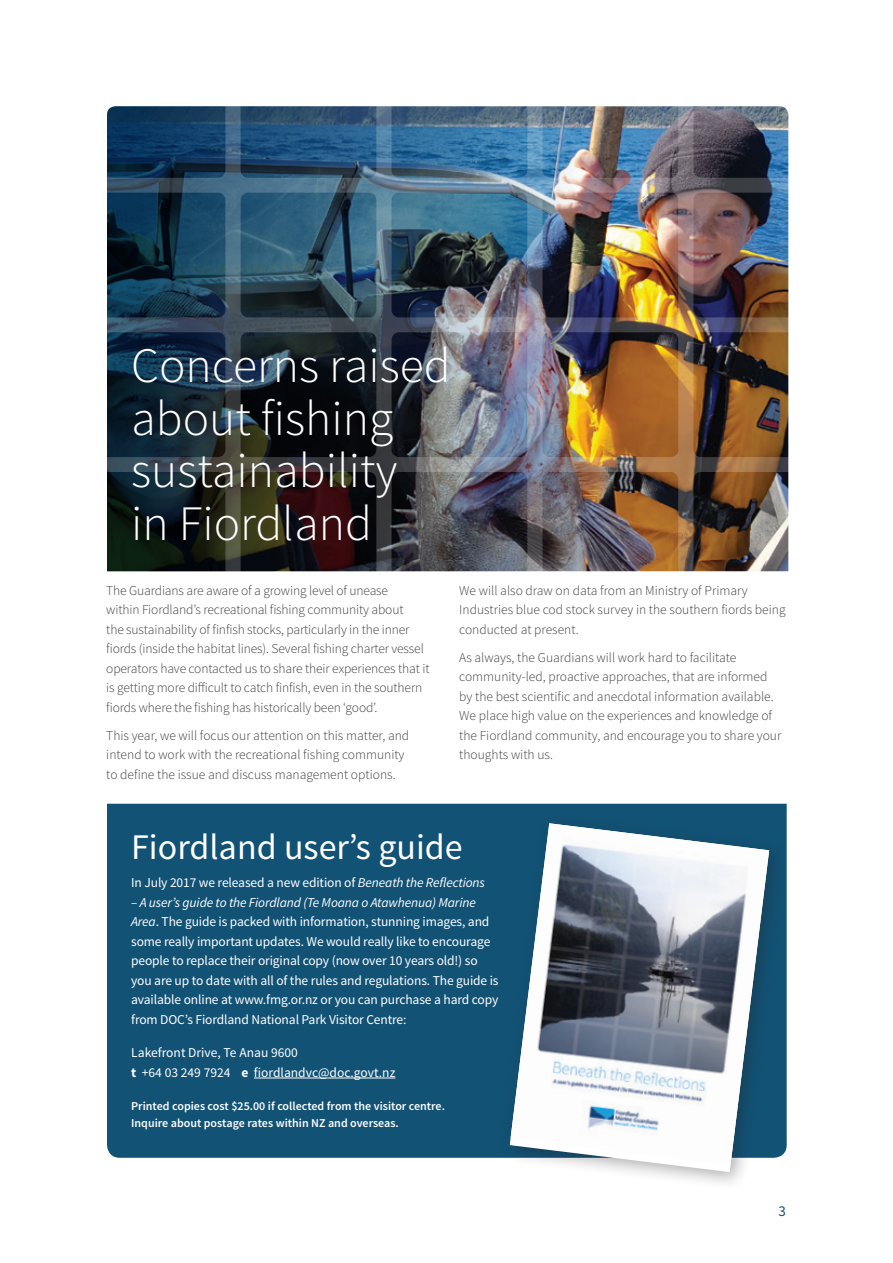
<style>
.page{position:relative;width:893px;height:1263px;background:#fff}
.page>*{position:absolute;margin:0;border:0;box-sizing:border-box;transform-origin:0 0}
.t1{font:300 49.5px/52.5px "Source Sans Pro";color:#fff}
.t2{font:36px "Source Sans Pro";color:#fff}
.t3{font:15px "Source Sans Pro";color:#125275}
.t4{font:300 13.5px/19.5px "Source Sans Pro";color:#3e3e3f}
.t5{font:13.5px/19.5px "Source Sans Pro";letter-spacing:-.01em;color:#fff}
.t6{font:600 12px/16.5px "Source Sans Pro";color:#fff}
.s1{font-style:italic}
.s2{font-weight:700}
</style>
<div class="page">
<img style="left:107px;top:106px;width:682px;height:698px">
<div style="left:107px;top:804px;width:680px;height:354px;background:#125275"></div>
<hr style="left:254px;top:1078px;width:141px;height:1px;background:#fff">
<div style="left:500px;top:813px;width:288px;height:378px;background:#231f20;opacity:.35"></div>
<svg style="left:510px;top:823px;width:259px;height:349px"></svg>
<img style="left:511px;top:823px;width:258px;height:342px">
<h1 class="t1" style="left:131px;top:340px;width:321px">Concerns raised about fishing sustainability<br>in Fiordland</h1>
<p class="t4" style="left:106px;top:581px;width:325px">The Guardians are aware of a growing level of unease<br>within Fiordland’s recreational fishing community about<br>the sustainability of finfish stocks, particularly in the inner fiords (inside the habitat lines). Several fishing charter vessel operators have contacted us to share their experiences that it is getting more difficult to catch finfish, even in the southern fiords where the fishing has historically been ‘good’.</p>
<p class="t4" style="left:106px;top:726px;width:304px">This year, we will focus our attention on this matter, and intend to work with the recreational fishing community to define the issue and discuss management options.</p>
<p class="t4" style="left:459px;top:581px;width:328px">We will also draw on data from an Ministry of Primary<br>Industries blue cod stock survey in the southern fiords being conducted at present.</p>
<p class="t4" style="left:459px;top:648px;width:324px">As always, the Guardians will work hard to facilitate community-led, proactive approaches, that are informed by the best scientific and anecdotal information available.<br>We place high value on the experiences and knowledge of the Fiordland community, and encourage you to share your thoughts with us.</p>
<h2 class="t2" style="left:131px;top:825px;width:333px">Fiordland user’s guide</h2>
<p class="t5" style="left:131px;top:873px;width:355px">In July 2017 we released a new edition of <span class="s1">Beneath the Reflections</span></p>
<p class="t5" style="left:131px;top:893px;width:369px"><span class="s1">– A user’s guide to the Fiordland (Te Moana o Atawhenua) Marine Area</span>. The guide is packed with information, stunning images, and some really important updates. We would really like to encourage people to replace their original copy (now over 10 years old!) so you are up to date with all of the rules and regulations. The guide is available online at www.fmg.or.nz or you can purchase a hard copy from DOC’s Fiordland National Park Visitor Centre:</p>
<p class="t5" style="left:131px;top:1043px;width:266px">Lakefront Drive, Te Anau 9600<br><span class="s2">t</span> +64 03 249 7924 <span class="s2">e</span> fiordlandvc@doc.govt.nz</p>
<p class="t6" style="left:131px;top:1098px;width:315px">Printed copies cost $25.00 if collected from the visitor centre.<br>Inquire about postage rates within NZ and overseas.</p>
<p class="t3" style="left:778px;top:1201px;width:9px">3</p>
</div>
